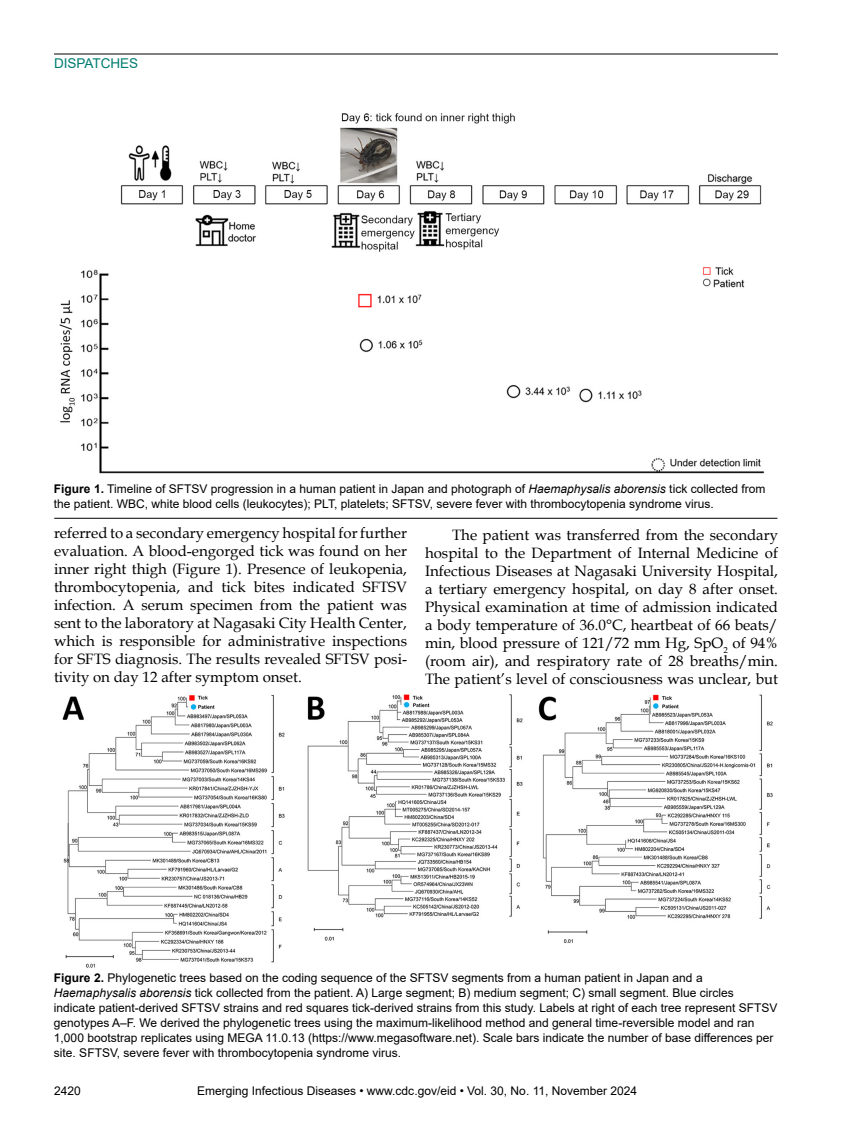
<style>
.page{position:relative;width:851px;height:1134px;background:#fff}
.page>*{position:absolute;margin:0;border:0;box-sizing:border-box;transform-origin:0 0}
.t1{font:15px/18px "Book Antiqua";color:#000;text-align:justify}
.t2{font:13.5px "Arial";color:#007d70}
.t3{font:12px/15px "Arial";color:#000}
.s1{font-weight:700}
.s2{font-style:italic}
</style>
<div class="page">
<hr style="left:54px;top:54px;width:724px;height:1px;background:#000">
<img style="left:59px;top:113px;width:706px;height:361px">
<img style="left:62px;top:694px;width:711px;height:274px">
<hr style="left:54px;top:518px;width:723px;height:1px;background:#000">
<p class="t2" style="left:54px;top:54px;width:86px">DISPATCHES</p>
<p class="t3" style="left:54px;top:482px;width:713px"><span class="s1">Figure 1.</span> Timeline of SFTSV progression in a human patient in Japan and photograph of <span class="s2">Haemaphysalis aborensis</span> tick collected from the patient. WBC, white blood cells (leukocytes); PLT, platelets; SFTSV, severe fever with thrombocytopenia syndrome virus.</p>
<p class="t1" style="left:54px;top:524px;width:354px">referred to a secondary emergency hospital for further evaluation. A blood-engorged tick was found on her inner right thigh (Figure 1). Presence of leukopenia, thrombocytopenia, and tick bites indicated SFTSV infection. A serum specimen from the patient was sent to the laboratory at Nagasaki City Health Center, which is responsible for administrative inspections for SFTS diagnosis. The results revealed SFTSV posi&shy;tivity on day 12 after symptom onset.</p>
<p class="t1" style="left:425px;top:525px;width:354px;text-indent:27px">The patient was transferred from the secondary hospital to the Department of Internal Medicine of Infectious Diseases at Nagasaki University Hospital, a tertiary emergency hospital, on day 8 after onset.<br>Physical examination at time of admission indicated a body temperature of 36.0°C, heartbeat of 66 beats/ min, blood pressure of 121/72 mm Hg, SpO<sub>2</sub> of 94% (room air), and respiratory rate of 28 breaths/min.<br>The patient’s level of consciousness was unclear, but</p>
<p class="t3" style="left:54px;top:970px;width:725px"><span class="s1">Figure 2.</span> Phylogenetic trees based on the coding sequence of the SFTSV segments from a human patient in Japan and a <span class="s2">Haemaphysalis aborensis</span> tick collected from the patient. A) Large segment; B) medium segment; C) small segment. Blue circles indicate patient-derived SFTSV strains and red squares tick-derived strains from this study. Labels at right of each tree represent SFTSV genotypes A‒F. We derived the phylogenetic trees using the maximum-likelihood method and general time-reversible model and ran 1,000 bootstrap replicates using MEGA 11.0.13 (https://www.megasoftware.net). Scale bars indicate the number of base differences per site. SFTSV, severe fever with thrombocytopenia syndrome virus.</p>
<p class="t3" style="left:54px;top:1084px;width:28px">2420</p>
<p class="t3" style="left:197px;top:1084px;width:441px">Emerging Infectious Diseases • www.cdc.gov/eid • Vol. 30, No. 11, November 2024</p>
</div>
